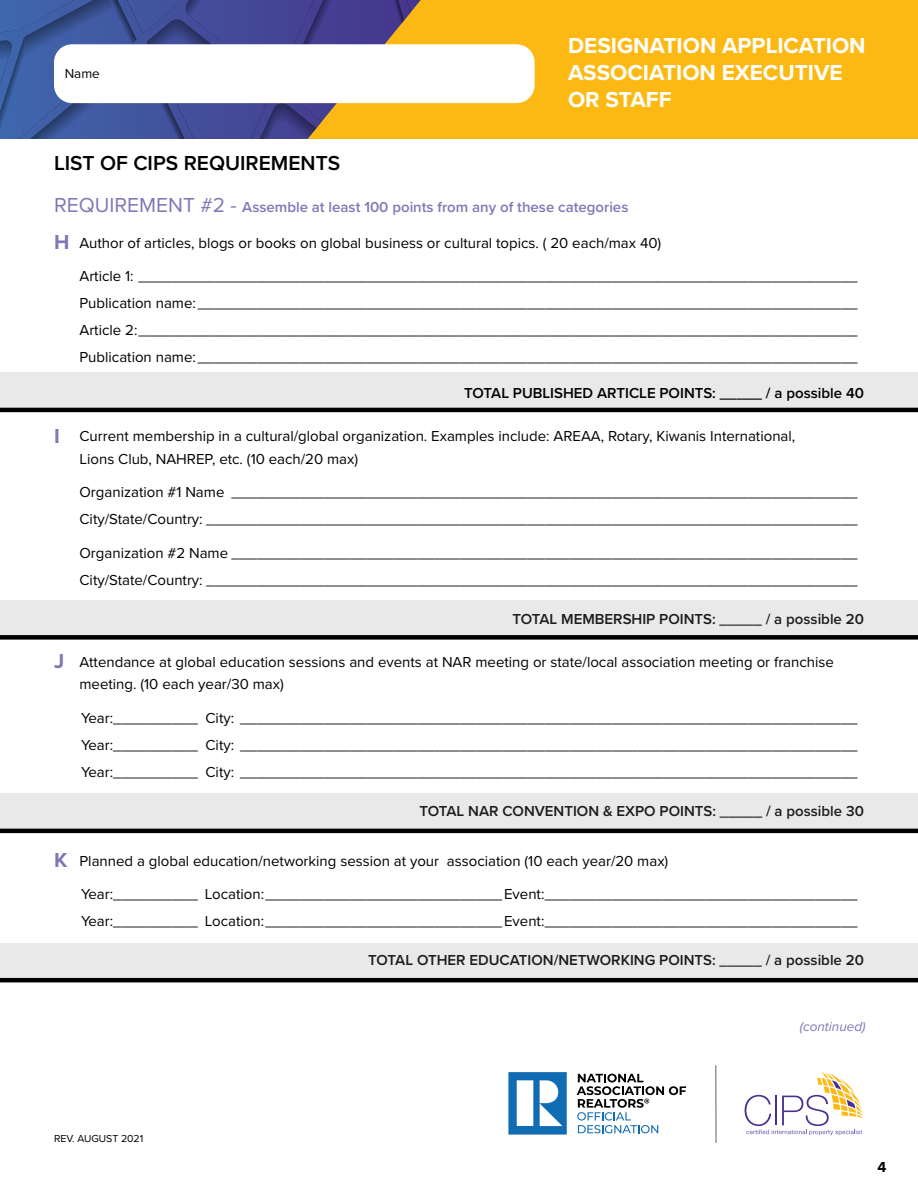
<style>
.page{position:relative;width:918px;height:1188px;background:#fff}
.page>*{position:absolute;margin:0;border:0;box-sizing:border-box;transform-origin:0 0}
.t1{font:700 22.5px/27px "Proxima Nova";color:#fff}
.t2{font:600 21px "Proxima Nova";color:#000}
.t3{font:15px/27px "Proxima Nova";color:#000}
.t4{font:600 15px "Proxima Nova";color:#000}
.t5{font:600 15px "Proxima Nova";color:#8177b7}
.t6{font:700 15px "Proxima Nova";color:#000}
.t7{font:italic 13.5px "Proxima Nova";color:#8177b7}
.t8{font:13.5px "Proxima Nova";color:#000}
.t9{font:10.5px "Proxima Nova";color:#000}
.s1{font-weight:400;font-size:21px}
.s2{font-weight:700;font-size:21px;color:#8177b7}
</style>
<div class="page">
<img style="left:0;top:0;width:291px;height:139px">
<svg style="left:291px;top:0;width:627px;height:139px;background:#edae1d"></svg>
<hr style="left:715px;top:1065px;width:2px;height:78px;background:#6e6f71">
<svg style="left:508px;top:1072px;width:59px;height:63px"></svg>
<svg style="left:577px;top:1074px;width:109px;height:59px"></svg>
<svg style="left:745px;top:1072px;width:117px;height:63px"></svg>
<div style="left:0;top:373px;width:918px;height:37px;background:#e9e9ea"></div>
<hr style="left:0;top:408px;width:918px;height:4px;background:#000">
<div style="left:54px;top:44px;width:481px;height:59px;background:#fff;border-radius:18px"></div>
<div style="left:0;top:600px;width:918px;height:37px;background:#e9e9ea"></div>
<div style="left:0;top:635px;width:918px;height:5px;background:#000"></div>
<div style="left:0;top:794px;width:918px;height:37px;background:#e9e9ea"></div>
<hr style="left:0;top:829px;width:918px;height:4px;background:#000">
<div style="left:0;top:943px;width:918px;height:37px;background:#e9e9ea"></div>
<hr style="left:0;top:978px;width:918px;height:4px;background:#000">
<p class="t8" style="left:65px;top:63px;width:37px">Name</p>
<h2 class="t2" style="left:54px;top:147px;width:288px">LIST OF CIPS REQUIREMENTS</h2>
<h1 class="t1" style="left:568px;top:32px;width:299px">DESIGNATION APPLICATION<br>ASSOCIATION EXECUTIVE<br>OR STAFF</h1>
<p class="t5" style="left:54px;top:196px;width:576px"><span class="s1">REQUIREMENT #2 -</span> Assemble at least 100 points from any of these categories</p>
<p class="t3" style="left:54px;top:228px;width:609px"><span class="s2">H</span> Author of articles, blogs or books on global business or cultural topics. ( 20 each/max 40)</p>
<p class="t3" style="left:80px;top:262px;width:780px;text-align:justify">Article 1: _____________________________________________________________________________________ Publication name:______________________________________________________________________________ Article 2:_____________________________________________________________________________________ Publication name:______________________________________________________________________________</p>
<p class="t4" style="left:464px;top:382px;width:401px">TOTAL PUBLISHED ARTICLE POINTS: _____ / a possible 40</p>
<p class="t3" style="left:79px;top:424px;width:717px;line-height:22.5px;text-indent:-25px"><span class="s2">I</span> Current membership in a cultural/global organization. Examples include: AREAA, Rotary, Kiwanis International,<br>Lions Club, NAHREP, etc. (10 each/20 max)</p>
<p class="t3" style="left:79px;top:478px;width:780px">Organization #1 Name __________________________________________________________________________<br>City/State/Country: _____________________________________________________________________________</p>
<p class="t3" style="left:79px;top:539px;width:780px">Organization #2 Name __________________________________________________________________________<br>City/State/Country: _____________________________________________________________________________</p>
<p class="t4" style="left:512px;top:608px;width:353px">TOTAL MEMBERSHIP POINTS: _____ / a possible 20</p>
<p class="t3" style="left:80px;top:650px;width:756px;line-height:22.5px;text-indent:-26px"><span class="s2">J</span> Attendance at global education sessions and events at NAR meeting or state/local association meeting or franchise meeting. (10 each year/30 max)</p>
<p class="t3" style="left:81px;top:704px;width:778px;text-align:justify">Year:__________ City: _________________________________________________________________________ Year:__________ City: _________________________________________________________________________ Year:__________ City: _________________________________________________________________________</p>
<p class="t4" style="left:419px;top:800px;width:446px">TOTAL NAR CONVENTION &amp; EXPO POINTS: _____ / a possible 30</p>
<p class="t3" style="left:54px;top:846px;width:616px"><span class="s2">K</span> Planned a global education/networking session at your association (10 each year/20 max)</p>
<p class="t3" style="left:81px;top:880px;width:778px">Year:__________ Location:____________________________Event:_____________________________________<br>Year:__________ Location:____________________________Event:_____________________________________</p>
<p class="t4" style="left:368px;top:949px;width:497px">TOTAL OTHER EDUCATION/NETWORKING POINTS: _____ / a possible 20</p>
<p class="t7" style="left:800px;top:1017px;width:67px">(continued)</p>
<p class="t9" style="left:54px;top:1131px;width:91px">REV. AUGUST 2021</p>
<p class="t6" style="left:878px;top:1156px;width:10px">4</p>
</div>
